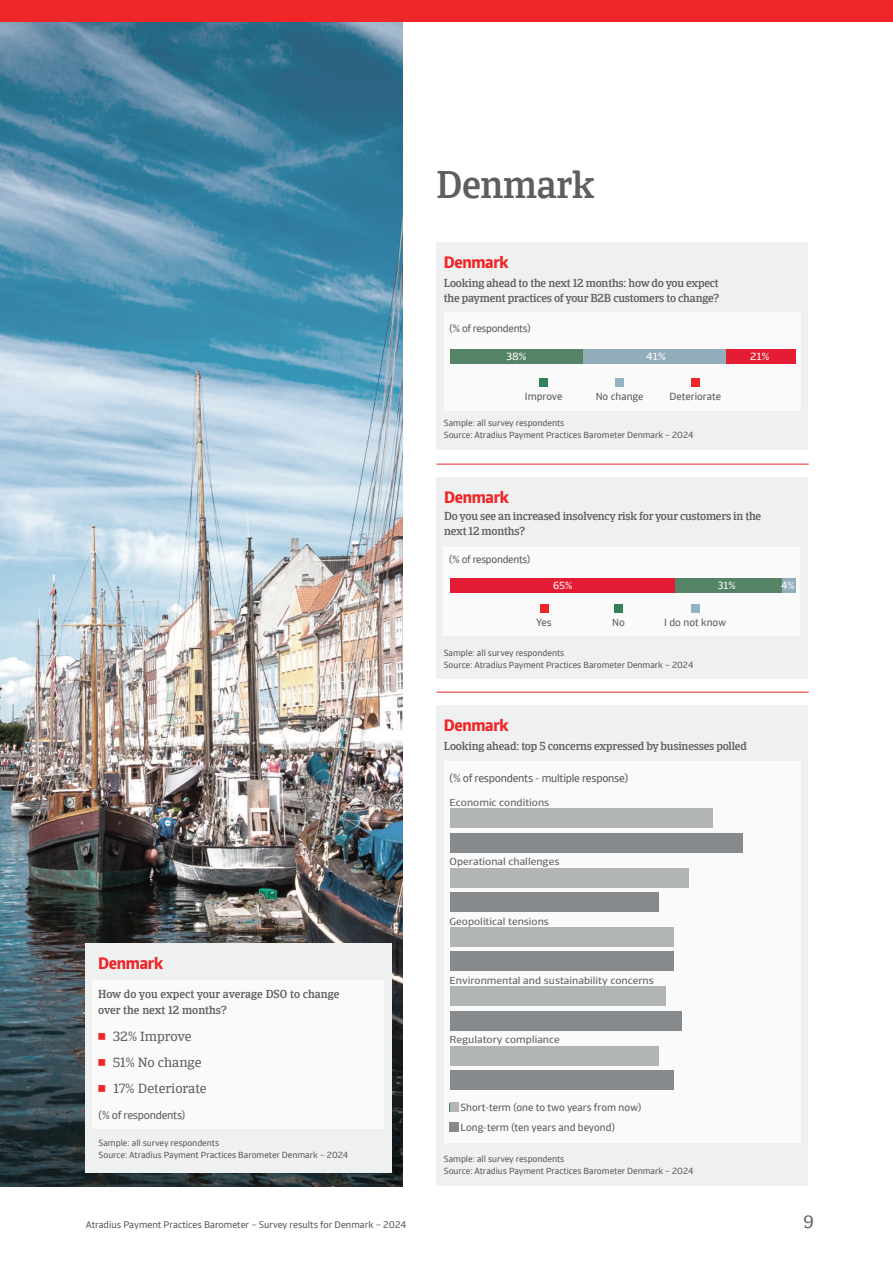
<style>
.page{position:relative;width:893px;height:1263px;background:#fff}
.page>*{position:absolute;margin:0;border:0;box-sizing:border-box;transform-origin:0 0}
.t1{font:500 37.5px "Catalana";letter-spacing:-.01em;color:#5d5e60}
.t2{font:18px "Catalana";color:#5d5e60}
.t3{font:700 16.5px "Catalana Sans";letter-spacing:-.02em;color:#ee2628}
.t4{font:13.5px/26px "Catalana";color:#5d5e60}
.t5{font:500 11.25px/15px "Catalana";letter-spacing:-.02em;color:#5f5e62}
.t6{font:500 11.25px/16.5px "Catalana";color:#5d5e60}
.t7{font:11.25px "Catalana Sans";letter-spacing:-.02em;color:#5d5e60}
.t8{font:10.5px/20.5px "Catalana Sans";color:#5d5e60}
.t9{font:10.5px "Catalana Sans";letter-spacing:-.02em;color:#5d5e60}
.t10{font:10.5px "Catalana Sans";color:#fff;scale:1.06 1}
.t11{font:10.5px "Catalana Sans";color:#fff}
.t12{font:10.05px "Catalana Sans";color:#636366;scale:1.1 1}
.t13{font:9.75px "Catalana Sans";color:#5d5e60}
.t14{font:9px/12px "Catalana Sans";color:#5d5e60}
</style>
<div class="page">
<img style="left:0;top:21px;width:403px;height:1165px">
<div style="left:85px;top:943px;width:306px;height:230px;background:#eff1f0"></div>
<div style="left:92px;top:980px;width:292px;height:148px;background:#f9faf9"></div>
<hr style="left:436px;top:464px;width:373px;height:1px;background:#ee2628">
<hr style="left:436px;top:692px;width:373px;height:1px;background:#ee2628">
<div style="left:436px;top:242px;width:372px;height:207px;background:#eff1f0"></div>
<div style="left:444px;top:312px;width:357px;height:99px;background:#f9faf9"></div>
<div style="left:726px;top:349px;width:69px;height:15px;background:#e31c33"></div>
<div style="left:582px;top:349px;width:144px;height:15px;background:#92aebb"></div>
<div style="left:450px;top:349px;width:132px;height:15px;background:#548465"></div>
<div style="left:539px;top:378px;width:9px;height:9px;background:#34825b"></div>
<div style="left:691px;top:378px;width:9px;height:9px;background:#ee2628"></div>
<div style="left:616px;top:378px;width:8px;height:9px;background:#92b4c2"></div>
<div style="left:436px;top:706px;width:372px;height:480px;background:#eff1f0"></div>
<div style="left:444px;top:761px;width:357px;height:382px;background:#f9faf9"></div>
<div style="left:450px;top:809px;width:262px;height:19px;background:#b1b5b5"></div>
<div style="left:450px;top:833px;width:293px;height:19px;background:#878a8c"></div>
<div style="left:450px;top:868px;width:239px;height:19px;background:#b1b5b5"></div>
<div style="left:450px;top:892px;width:208px;height:19px;background:#878a8c"></div>
<div style="left:450px;top:927px;width:224px;height:19px;background:#b1b5b5"></div>
<div style="left:450px;top:952px;width:224px;height:19px;background:#878a8c"></div>
<div style="left:450px;top:987px;width:216px;height:19px;background:#b1b5b5"></div>
<div style="left:450px;top:1011px;width:231px;height:19px;background:#878a8c"></div>
<div style="left:450px;top:1046px;width:208px;height:19px;background:#b1b5b5"></div>
<div style="left:450px;top:1070px;width:224px;height:19px;background:#878a8c"></div>
<div style="left:450px;top:1103px;width:8px;height:8px;background:#b1b5b5"></div>
<div style="left:450px;top:1122px;width:8px;height:9px;background:#878a8c"></div>
<div style="left:436px;top:477px;width:371px;height:202px;background:#eff1f0"></div>
<div style="left:444px;top:547px;width:356px;height:89px;background:#f9faf9"></div>
<div style="left:782px;top:578px;width:14px;height:15px;background:#92aebb"></div>
<div style="left:675px;top:578px;width:107px;height:15px;background:#548465"></div>
<div style="left:451px;top:578px;width:224px;height:15px;background:#e31c33"></div>
<div style="left:540px;top:605px;width:8px;height:8px;background:#ee2628"></div>
<div style="left:614px;top:605px;width:9px;height:8px;background:#34825b"></div>
<div style="left:691px;top:605px;width:9px;height:8px;background:#92b4c2"></div>
<div style="left:0;top:0;width:893px;height:21px;background:#ee2628"></div>
<h1 class="t1" style="left:436px;top:161px;width:160px">Denmark</h1>
<h3 class="t3" style="left:444px;top:256px;width:66px">Denmark</h3>
<p class="t5" style="left:444px;top:275px;width:277px">Looking ahead to the next 12 months: how do you expect the payment practices of your B2B customers to change?</p>
<p class="t9" style="left:450px;top:322px;width:82px">(% of respondents)</p>
<p class="t10" style="left:506px;top:350px;width:21px">38%</p>
<p class="t10" style="left:646px;top:350px;width:20px">41%</p>
<p class="t10" style="left:750px;top:350px;width:20px">21%</p>
<p class="t8" style="left:525px;top:386px;width:39px">Improve</p>
<p class="t8" style="left:596px;top:386px;width:49px">No change</p>
<p class="t8" style="left:669px;top:386px;width:53px">Deteriorate</p>
<p class="t14" style="left:444px;top:417px;width:251px">Sample: all survey respondents<br>Source: Atradius Payment Practices Barometer Denmark – 2024</p>
<h3 class="t3" style="left:444px;top:491px;width:66px">Denmark</h3>
<p class="t5" style="left:444px;top:508px;width:319px">Do you see an increased insolvency risk for your customers in the next 12 months?</p>
<p class="t9" style="left:449px;top:553px;width:82px">(% of respondents)</p>
<p class="t11" style="left:553px;top:578px;width:21px">65%</p>
<p class="t11" style="left:718px;top:578px;width:19px">31%</p>
<p class="t11" style="left:781px;top:578px;width:15px">4%</p>
<p class="t8" style="left:536px;top:612px;width:17px">Yes</p>
<p class="t8" style="left:612px;top:612px;width:14px">No</p>
<p class="t8" style="left:664px;top:612px;width:64px">I do not know</p>
<p class="t14" style="left:444px;top:647px;width:251px">Sample: all survey respondents<br>Source: Atradius Payment Practices Barometer Denmark – 2024</p>
<h3 class="t3" style="left:444px;top:719px;width:66px">Denmark</h3>
<p class="t5" style="left:444px;top:738px;width:305px">Looking ahead: top 5 concerns expressed by businesses polled</p>
<p class="t7" style="left:450px;top:771px;width:180px">(% of respondents - multiple response)</p>
<p class="t12" style="left:450px;top:797px;width:92px">Economic conditions</p>
<p class="t12" style="left:450px;top:856px;width:101px">Operational challenges</p>
<h3 class="t3" style="left:98px;top:957px;width:66px">Denmark</h3>
<p class="t6" style="left:98px;top:986px;width:243px">How do you expect your average DSO to change over the next 12 months?</p>
<h3 class="t4" style="left:113px;top:1023px;width:96px">32% Improve<br>51% No change<br>17% Deteriorate</h3>
<p class="t7" style="left:99px;top:1107px;width:88px">(% of respondents)</p>
<p class="t14" style="left:99px;top:1137px;width:251px">Sample: all survey respondents<br>Source: Atradius Payment Practices Barometer Denmark – 2024</p>
<p class="t12" style="left:450px;top:915px;width:92px">Geopolitical tensions</p>
<p class="t12" style="left:450px;top:974px;width:187px">Environmental and sustainability concerns</p>
<p class="t12" style="left:450px;top:1033px;width:102px">Regulatory compliance</p>
<p class="t8" style="left:461px;top:1097px;width:182px">Short-term (one to two years from now)<br>Long-term (ten years and beyond)</p>
<p class="t14" style="left:444px;top:1152px;width:251px">Sample: all survey respondents<br>Source: Atradius Payment Practices Barometer Denmark – 2024</p>
<p class="t13" style="left:86px;top:1218px;width:322px">Atradius Payment Practices Barometer – Survey results for Denmark – 2024</p>
<h2 class="t2" style="left:803px;top:1210px;width:12px">9</h2>
</div>
